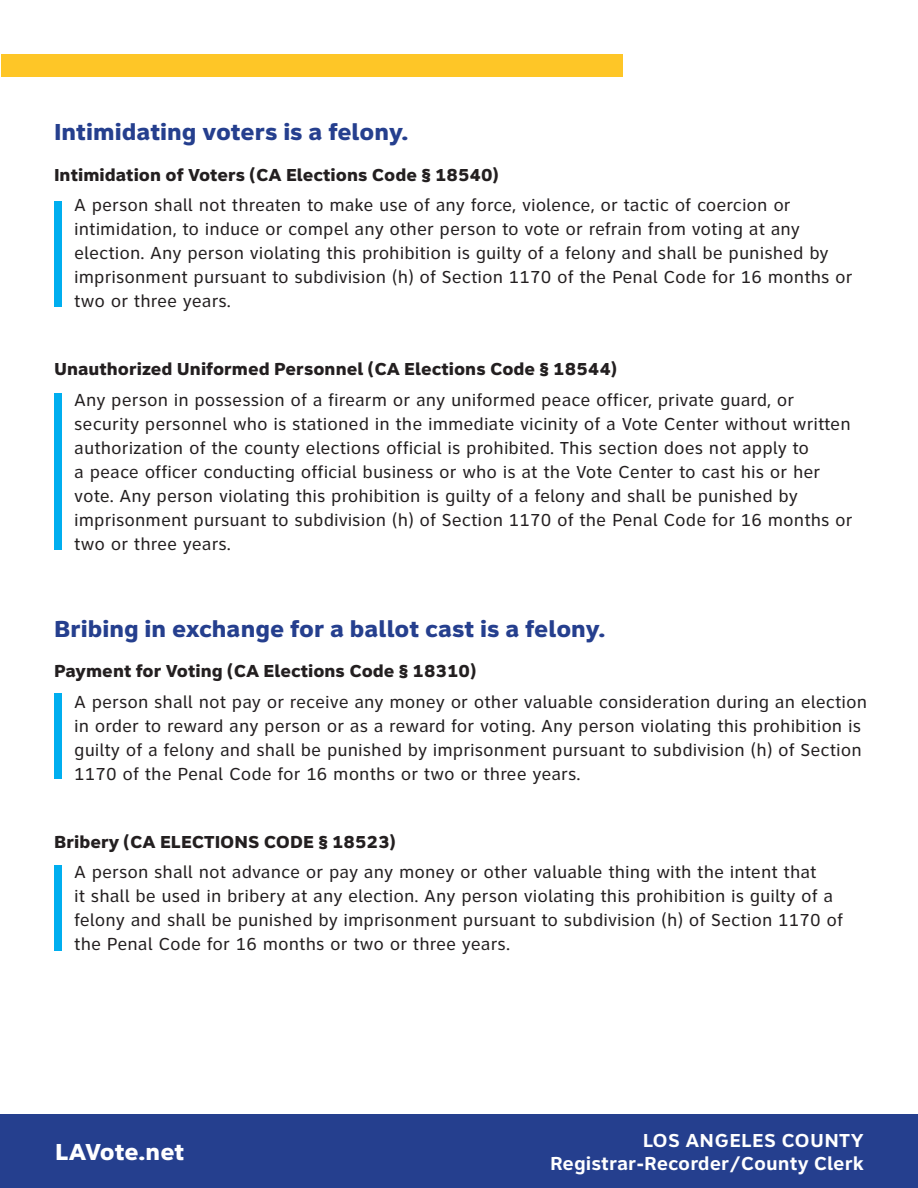
<style>
.page{position:relative;width:918px;height:1188px;background:#fff}
.page>*{position:absolute;margin:0;border:0;box-sizing:border-box;transform-origin:0 0}
.t1{font:800 24px "Clearview Text";color:#253f8e}
.t2{font:800 24px "Clearview Text";color:#fff}
.t3{font:700 19.5px/23.4px "Clearview Text";color:#fff;text-align:right}
.t4{font:18px/24px "Clearview Text";color:#231f20}
.t5{font:800 18px "Clearview Text";color:#231f20}
</style>
<div class="page">
<div style="left:1px;top:55px;width:621px;height:22px;background:#fec627"></div>
<div style="left:0;top:1115px;width:918px;height:73px;background:#253f8e"></div>
<div style="left:54px;top:201px;width:7px;height:106px;background:#00aeef"></div>
<div style="left:54px;top:394px;width:7px;height:156px;background:#00aeef"></div>
<div style="left:54px;top:865px;width:7px;height:85px;background:#00aeef"></div>
<div style="left:54px;top:694px;width:7px;height:85px;background:#00aeef"></div>
<p class="t1" style="left:54px;top:118px;width:356px">Intimidating voters is a felony.</p>
<p class="t5" style="left:54px;top:164px;width:447px">Intimidation of Voters (CA Elections Code § 18540)</p>
<p class="t4" style="left:74px;top:193px;width:780px">A person shall not threaten to make use of any force, violence, or tactic of coercion or intimidation, to induce or compel any other person to vote or refrain from voting at any election. Any person violating this prohibition is guilty of a felony and shall be punished by imprisonment pursuant to subdivision (h) of Section 1170 of the Penal Code for 16 months or two or three years.</p>
<p class="t5" style="left:54px;top:358px;width:565px">Unauthorized Uniformed Personnel (CA Elections Code § 18544)</p>
<p class="t4" style="left:74px;top:388px;width:780px">Any person in possession of a firearm or any uniformed peace officer, private guard, or security personnel who is stationed in the immediate vicinity of a Vote Center without written authorization of the county elections official is prohibited. This section does not apply to<br>a peace officer conducting official business or who is at the Vote Center to cast his or her vote. Any person violating this prohibition is guilty of a felony and shall be punished by imprisonment pursuant to subdivision (h) of Section 1170 of the Penal Code for 16 months or two or three years.</p>
<p class="t1" style="left:54px;top:615px;width:553px">Bribing in exchange for a ballot cast is a felony.</p>
<p class="t5" style="left:54px;top:661px;width:424px">Payment for Voting (CA Elections Code § 18310)</p>
<p class="t4" style="left:74px;top:690px;width:794px">A person shall not pay or receive any money or other valuable consideration during an election in order to reward any person or as a reward for voting. Any person violating this prohibition is guilty of a felony and shall be punished by imprisonment pursuant to subdivision (h) of Section 1170 of the Penal Code for 16 months or two or three years.</p>
<p class="t5" style="left:54px;top:831px;width:344px">Bribery (CA ELECTIONS CODE § 18523)</p>
<p class="t4" style="left:74px;top:860px;width:770px">A person shall not advance or pay any money or other valuable thing with the intent that<br>it shall be used in bribery at any election. Any person violating this prohibition is guilty of a felony and shall be punished by imprisonment pursuant to subdivision (h) of Section 1170 of the Penal Code for 16 months or two or three years.</p>
<p class="t2" style="left:55px;top:1138px;width:131px">LAVote.net</p>
<p class="t3" style="left:550px;top:1129px;width:315px">LOS ANGELES COUNTY<br>Registrar-Recorder/County Clerk</p>
</div>
